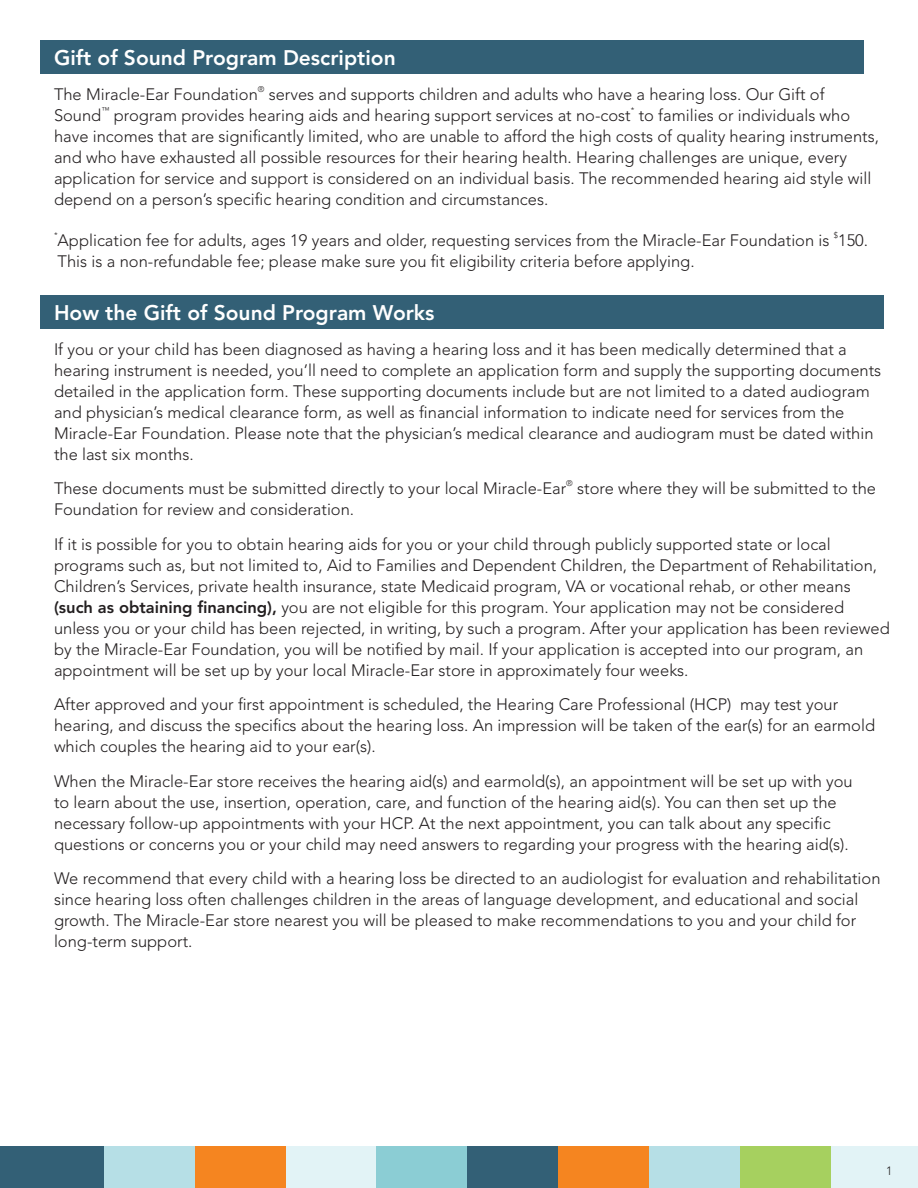
<style>
.page{position:relative;width:918px;height:1188px;background:#fff}
.page>*{position:absolute;margin:0;border:0;box-sizing:border-box;transform-origin:0 0}
.t1{font:800 21px "Avenir LT Std";color:#fff}
.t2{font:300 16.5px/21px "Avenir LT Std";color:#231f20}
.t3{font:300 12px "Avenir LT Std";color:#231f20}
.t4{font:300 8.25px "Avenir LT Std";color:#231f20}
.s1{font-weight:800}
</style>
<div class="page">
<div style="left:286px;top:1146px;width:91px;height:42px;background:#e2f3f6"></div>
<div style="left:831px;top:1146px;width:87px;height:42px;background:#e2f3f6"></div>
<div style="left:0;top:1146px;width:104px;height:42px;background:#336076"></div>
<div style="left:558px;top:1146px;width:91px;height:42px;background:#f58520"></div>
<div style="left:377px;top:1146px;width:90px;height:42px;background:#8bcdd4"></div>
<div style="left:104px;top:1146px;width:91px;height:42px;background:#b6dfe6"></div>
<div style="left:649px;top:1146px;width:91px;height:42px;background:#b6dfe6"></div>
<div style="left:467px;top:1146px;width:91px;height:42px;background:#336076"></div>
<div style="left:195px;top:1146px;width:91px;height:42px;background:#f58520"></div>
<div style="left:740px;top:1146px;width:91px;height:42px;background:#a6d05f"></div>
<div style="left:40px;top:295px;width:844px;height:34px;background:#336076"></div>
<div style="left:40px;top:40px;width:824px;height:34px;background:#336076"></div>
<p class="t1" style="left:54px;top:45px;width:343px">Gift of Sound Program Description</p>
<p class="t2" style="left:54px;top:84px;width:205px">The Miracle-Ear Foundation</p>
<p class="t4" style="left:258px;top:84px;width:8px">®</p>
<p class="t2" style="left:269px;top:84px;width:557px">serves and supports children and adults who have a hearing loss. Our Gift of</p>
<p class="t2" style="left:54px;top:105px;width:49px">Sound</p>
<p class="t4" style="left:101px;top:105px;width:10px">™</p>
<p class="t2" style="left:114px;top:105px;width:518px">program provides hearing aids and hearing support services at no-cost</p>
<p class="t4" style="left:631px;top:105px;width:5px">*</p>
<p class="t2" style="left:54px;top:105px;width:827px;text-indent:585px">to families or individuals who have incomes that are significantly limited, who are unable to afford the high costs of quality hearing instruments, and who have exhausted all possible resources for their hearing health. Hearing challenges are unique, every application for service and support is considered on an individual basis. The recommended hearing aid style will depend on a person’s specific hearing condition and circumstances.</p>
<p class="t4" style="left:54px;top:231px;width:5px">*</p>
<p class="t2" style="left:58px;top:230px;width:773px">Application fee for adults, ages 19 years and older, requesting services from the Miracle-Ear Foundation is</p>
<p class="t4" style="left:834px;top:231px;width:6px">$</p>
<p class="t2" style="left:838px;top:230px;width:32px">150.</p>
<p class="t2" style="left:58px;top:251px;width:638px">This is a non-refundable fee; please make sure you fit eligibility criteria before applying.</p>
<p class="t1" style="left:54px;top:300px;width:382px">How the Gift of Sound Program Works</p>
<p class="t2" style="left:54px;top:339px;width:829px">If you or your child has been diagnosed as having a hearing loss and it has been medically determined that a hearing instrument is needed, you’ll need to complete an application form and supply the supporting documents detailed in the application form. These supporting documents include but are not limited to a dated audiogram and physician’s medical clearance form, as well as financial information to indicate need for services from the Miracle-Ear Foundation. Please note that the physician’s medical clearance and audiogram must be dated within the last six months.</p>
<p class="t2" style="left:54px;top:478px;width:514px">These documents must be submitted directly to your local Miracle-Ear</p>
<p class="t4" style="left:566px;top:478px;width:8px">®</p>
<p class="t2" style="left:577px;top:478px;width:300px">store where they will be submitted to the</p>
<p class="t2" style="left:54px;top:499px;width:302px">Foundation for review and consideration.</p>
<p class="t2" style="left:54px;top:534px;width:837px">If it is possible for you to obtain hearing aids for you or your child through publicly supported state or local programs such as, but not limited to, Aid to Families and Dependent Children, the Department of Rehabilitation, Children’s Services, private health insurance, state Medicaid program, VA or vocational rehab, or other means <span class="s1">(such as obtaining financing),</span> you are not eligible for this program. Your application may not be considered unless you or your child has been rejected, in writing, by such a program. After your application has been reviewed by the Miracle-Ear Foundation, you will be notified by mail. If your application is accepted into our program, an appointment will be set up by your local Miracle-Ear store in approximately four weeks.</p>
<p class="t2" style="left:54px;top:694px;width:823px">After approved and your first appointment is scheduled, the Hearing Care Professional (HCP) may test your hearing, and discuss the specifics about the hearing loss. An impression will be taken of the ear(s) for an earmold which couples the hearing aid to your ear(s).</p>
<p class="t2" style="left:54px;top:771px;width:800px">When the Miracle-Ear store receives the hearing aid(s) and earmold(s), an appointment will be set up with you to learn about the use, insertion, operation, care, and function of the hearing aid(s). You can then set up the necessary follow-up appointments with your HCP. At the next appointment, you can talk about any specific questions or concerns you or your child may need answers to regarding your progress with the hearing aid(s).</p>
<p class="t2" style="left:54px;top:868px;width:828px">We recommend that every child with a hearing loss be directed to an audiologist for evaluation and rehabilitation since hearing loss often challenges children in the areas of language development, and educational and social growth. The Miracle-Ear store nearest you will be pleased to make recommendations to you and your child for long-term support.</p>
<p class="t3" style="left:886px;top:1163px;width:8px">1</p>
</div>
